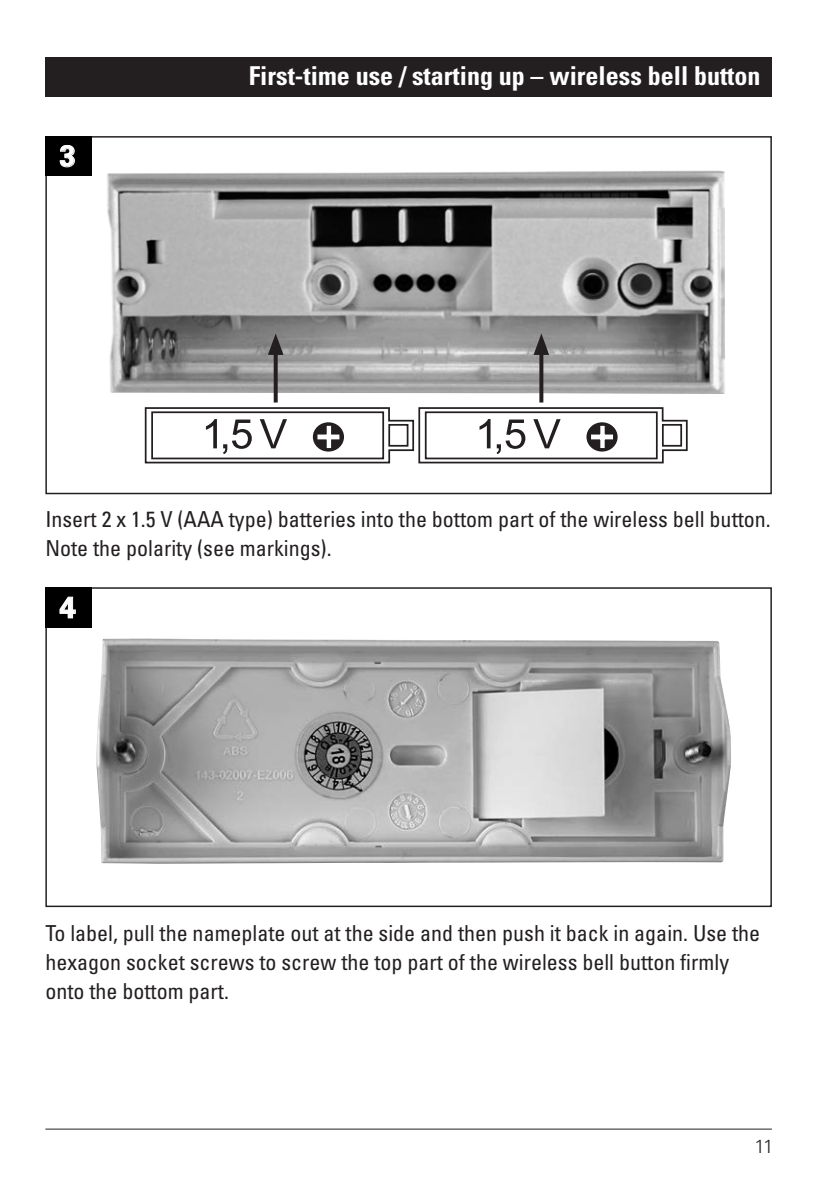
<style>
.page{position:relative;width:840px;height:1191px;background:#fff}
.page>*{position:absolute;margin:0;border:0;box-sizing:border-box;transform-origin:0 0}
.t1{font:700 29.8px "Univers LT Std";color:#fff}
.t2{font:700 condensed 26px "Univers LT Std";color:#fff}
.t3{font:condensed 22px/29px "Univers LT Std";color:#231f20}
.t4{font:300 19px "Univers LT Std";color:#231f20}
</style>
<div class="page">
<hr style="left:45px;top:1128px;width:726px;height:1px;background:#231f20">
<div style="left:45px;top:57px;width:726px;height:39px;background:#231f20"></div>
<img style="left:96px;top:638px;width:635px;height:225px">
<div style="left:45px;top:587px;width:47px;height:41px;background:#000"></div>
<svg style="left:59px;top:596px;width:17px;height:23px"></svg>
<img style="left:107px;top:170px;width:618px;height:224px">
<div style="left:45px;top:136px;width:47px;height:40px;background:#000"></div>
<svg style="left:59px;top:144px;width:16px;height:24px"></svg>
<svg style="left:273px;top:355px;width:4px;height:47px"></svg>
<svg style="left:268px;top:333px;width:15px;height:22px"></svg>
<svg style="left:539px;top:355px;width:4px;height:47px"></svg>
<svg style="left:533px;top:333px;width:16px;height:22px"></svg>
<svg style="left:144px;top:407px;width:544px;height:57px"></svg>
<h1 class="t1" style="left:60px;top:138px;width:18px">3</h1>
<p class="t2" style="left:248px;top:59px;width:513px">First-time use / starting up – wireless bell button</p>
<p class="t3" style="left:45px;top:504px;width:726px">Insert 2 x 1.5 V (AAA type) batteries into the bottom part of the wireless bell button.<br>Note the polarity (see markings).</p>
<h1 class="t1" style="left:60px;top:589px;width:18px">4</h1>
<p class="t3" style="left:45px;top:918px;width:716px">To label, pull the nameplate out at the side and then push it back in again. Use the hexagon socket screws to screw the top part of the wireless bell button firmly onto the bottom part.</p>
<p class="t4" style="left:754px;top:1134px;width:20px">11</p>
</div>
